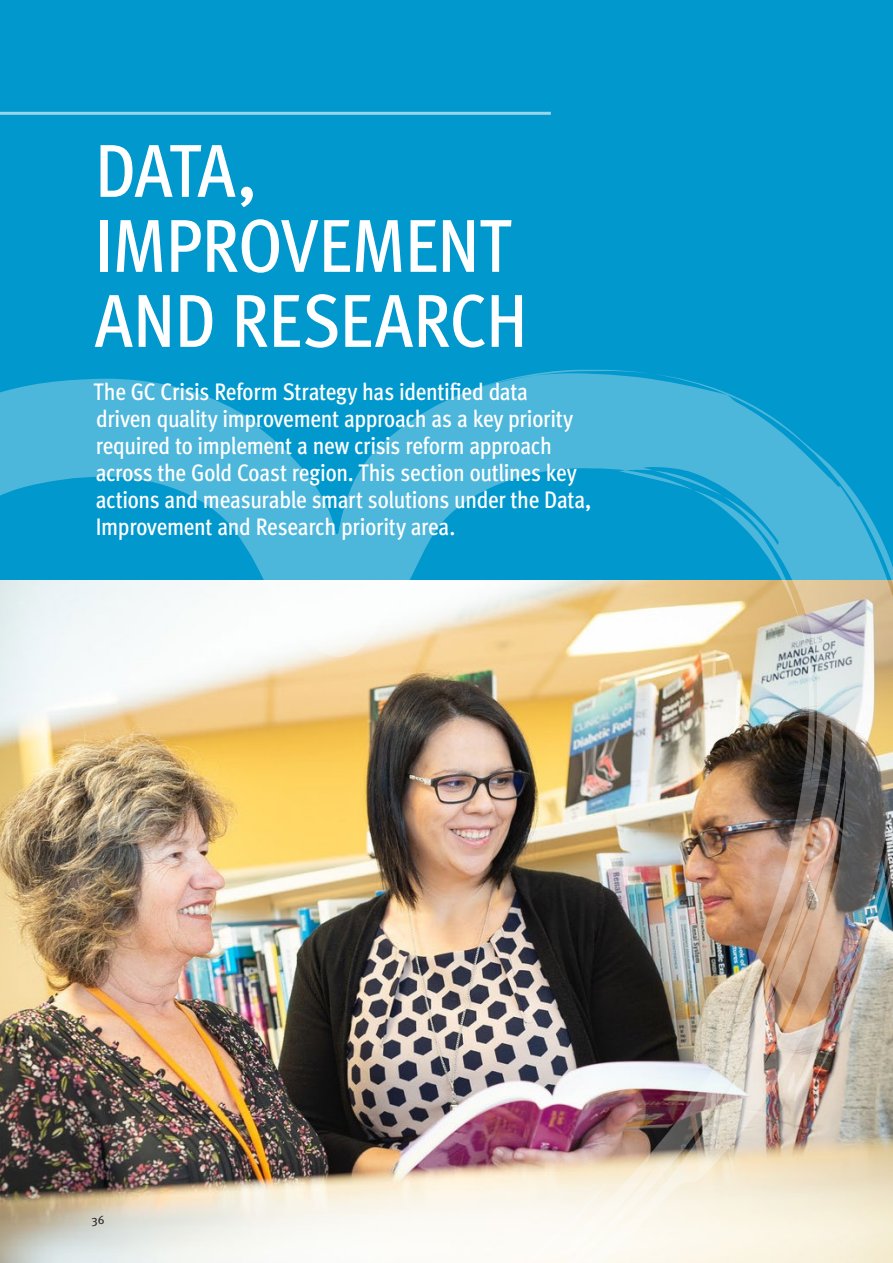
<style>
.page{position:relative;width:893px;height:1263px;background:#0098cd}
.page>*{position:absolute;margin:0;border:0;box-sizing:border-box;transform-origin:0 0}
.t1{font:500 condensed 75px/75px "Meta Pro";letter-spacing:-.005em;color:#fff}
.t2{font:500 condensed 24px/27px "Meta Pro";letter-spacing:-.015em;color:#fff}
.t3{font:12px "Meta Pro";color:#292829}
</style>
<div class="page">
<img style="left:0;top:370px;width:893px;height:893px">
<svg style="left:651px;top:374px;width:242px;height:270px"></svg>
<hr style="left:0;top:112px;width:551px;height:3px;background:#fff">
<h1 class="t1" style="left:95px;top:128px;width:434px">DATA,<br>IMPROVEMENT<br>AND RESEARCH</h1>
<p class="t2" style="left:94px;top:376px;width:499px">The GC Crisis Reform Strategy has identified data<br>driven quality improvement approach as a key priority required to implement a new crisis reform approach across the Gold Coast region. This section outlines key actions and measurable smart solutions under the Data, Improvement and Research priority area.</p>
<p class="t3" style="left:91px;top:1210px;width:15px">36</p>
</div>
